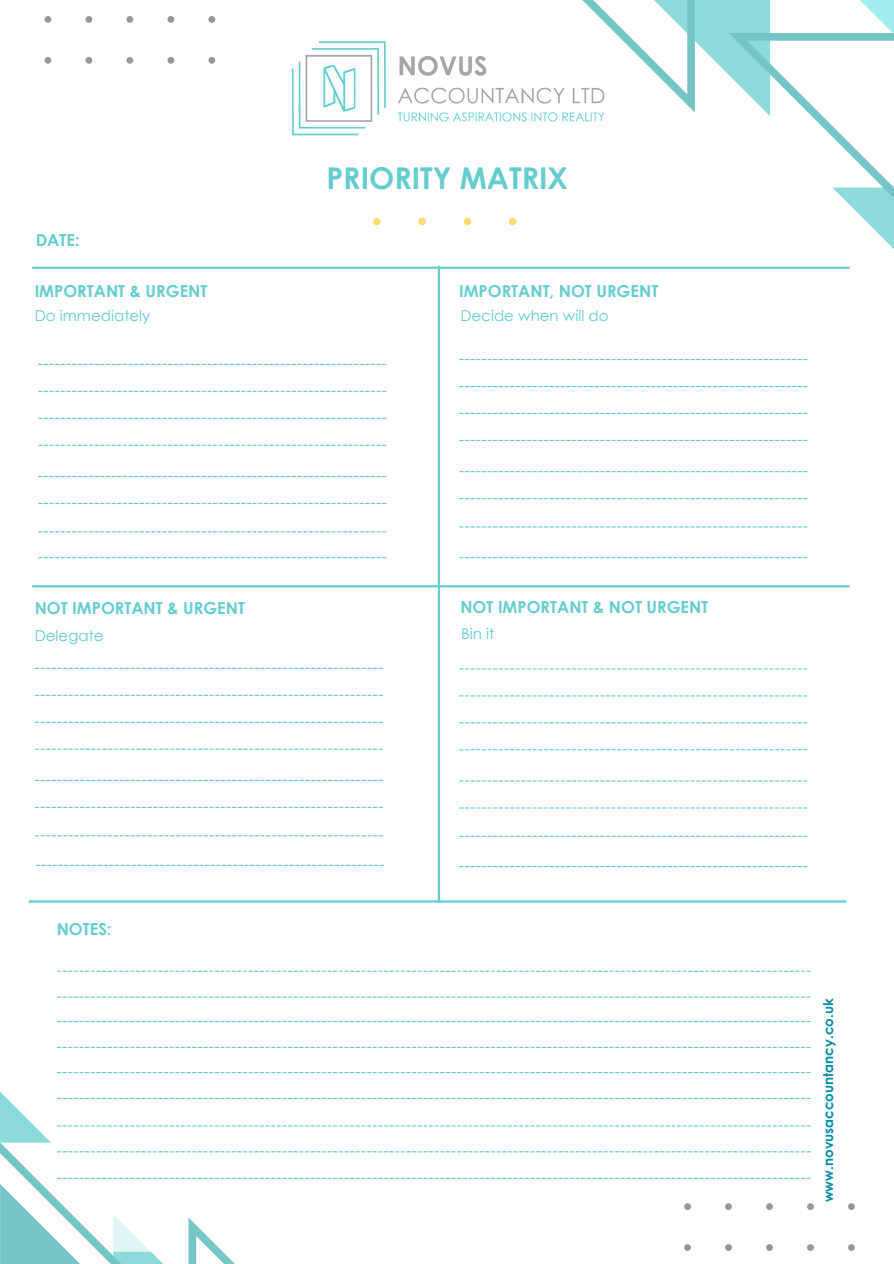
<style>
.page{position:relative;width:894px;height:1264px;background:#fff}
.page>*{position:absolute;margin:0;border:0;box-sizing:border-box;transform-origin:0 0}
.t1{font:700 30px "Century Gothic";color:#64cdcd}
.t2{font:700 16.5px "Century Gothic";color:#64cdcd}
.t3{font:15px "Century Gothic";color:#64cdcd}
.t4{font:700 13.5px "Century Gothic";color:#008ca4}
</style>
<div class="page">
<svg style="left:582px;top:0;width:311px;height:269px"></svg>
<svg style="left:44px;top:16px;width:172px;height:48px"></svg>
<svg style="left:373px;top:217px;width:144px;height:8px"></svg>
<img style="left:291px;top:38px;width:315px;height:103px">
<hr style="left:33px;top:266px;width:815px;height:3px;background:#64cdcd">
<hr style="left:437px;top:267px;width:3px;height:635px;background:#64cdcd">
<hr style="left:33px;top:585px;width:815px;height:2px;background:#64cdcd">
<hr style="left:30px;top:900px;width:815px;height:2px;background:#64cdcd">
<svg style="left:38px;top:364px;width:348px;height:1px"></svg>
<svg style="left:38px;top:418px;width:348px;height:1px"></svg>
<svg style="left:38px;top:476px;width:348px;height:1px"></svg>
<svg style="left:38px;top:531px;width:348px;height:1px"></svg>
<svg style="left:57px;top:970px;width:753px;height:1px"></svg>
<svg style="left:57px;top:1021px;width:753px;height:1px"></svg>
<svg style="left:38px;top:391px;width:348px;height:1px"></svg>
<svg style="left:38px;top:444px;width:348px;height:2px"></svg>
<svg style="left:38px;top:503px;width:348px;height:1px"></svg>
<svg style="left:459px;top:359px;width:348px;height:1px"></svg>
<svg style="left:459px;top:413px;width:348px;height:1px"></svg>
<svg style="left:459px;top:471px;width:348px;height:1px"></svg>
<svg style="left:459px;top:526px;width:348px;height:1px"></svg>
<svg style="left:459px;top:386px;width:348px;height:1px"></svg>
<svg style="left:459px;top:440px;width:348px;height:1px"></svg>
<svg style="left:459px;top:498px;width:348px;height:1px"></svg>
<svg style="left:35px;top:667px;width:348px;height:2px"></svg>
<svg style="left:35px;top:721px;width:348px;height:1px"></svg>
<svg style="left:35px;top:780px;width:348px;height:1px"></svg>
<svg style="left:35px;top:835px;width:348px;height:1px"></svg>
<svg style="left:35px;top:694px;width:348px;height:2px"></svg>
<svg style="left:35px;top:748px;width:348px;height:1px"></svg>
<svg style="left:35px;top:806px;width:348px;height:2px"></svg>
<svg style="left:459px;top:668px;width:348px;height:1px"></svg>
<svg style="left:459px;top:722px;width:348px;height:1px"></svg>
<svg style="left:459px;top:780px;width:348px;height:1px"></svg>
<svg style="left:459px;top:835px;width:348px;height:1px"></svg>
<svg style="left:459px;top:695px;width:348px;height:1px"></svg>
<svg style="left:459px;top:749px;width:348px;height:1px"></svg>
<svg style="left:459px;top:807px;width:348px;height:1px"></svg>
<svg style="left:38px;top:557px;width:348px;height:1px"></svg>
<svg style="left:459px;top:557px;width:348px;height:1px"></svg>
<svg style="left:459px;top:866px;width:348px;height:1px"></svg>
<svg style="left:36px;top:864px;width:348px;height:2px"></svg>
<svg style="left:57px;top:996px;width:753px;height:1px"></svg>
<svg style="left:0;top:1046px;width:855px;height:217px"></svg>
<p class="t1" style="left:326px;top:158px;width:243px">PRIORITY MATRIX</p>
<p class="t2" style="left:36px;top:229px;width:45px">DATE:</p>
<p class="t2" style="left:35px;top:281px;width:174px">IMPORTANT &amp; URGENT</p>
<p class="t2" style="left:459px;top:281px;width:200px">IMPORTANT, NOT URGENT</p>
<p class="t3" style="left:35px;top:306px;width:117px">Do immediately</p>
<p class="t3" style="left:460px;top:306px;width:150px">Decide when will do</p>
<p class="t2" style="left:35px;top:597px;width:212px">NOT IMPORTANT &amp; URGENT</p>
<p class="t2" style="left:460px;top:596px;width:249px">NOT IMPORTANT &amp; NOT URGENT</p>
<p class="t3" style="left:35px;top:625px;width:70px">Delegate</p>
<p class="t3" style="left:461px;top:624px;width:35px">Bin it</p>
<p class="t2" style="left:57px;top:918px;width:56px">NOTES:</p>
<p class="t4" style="left:819px;top:1202px;width:206px;rotate:-90deg">www.novusaccountancy.co.uk</p>
</div>
